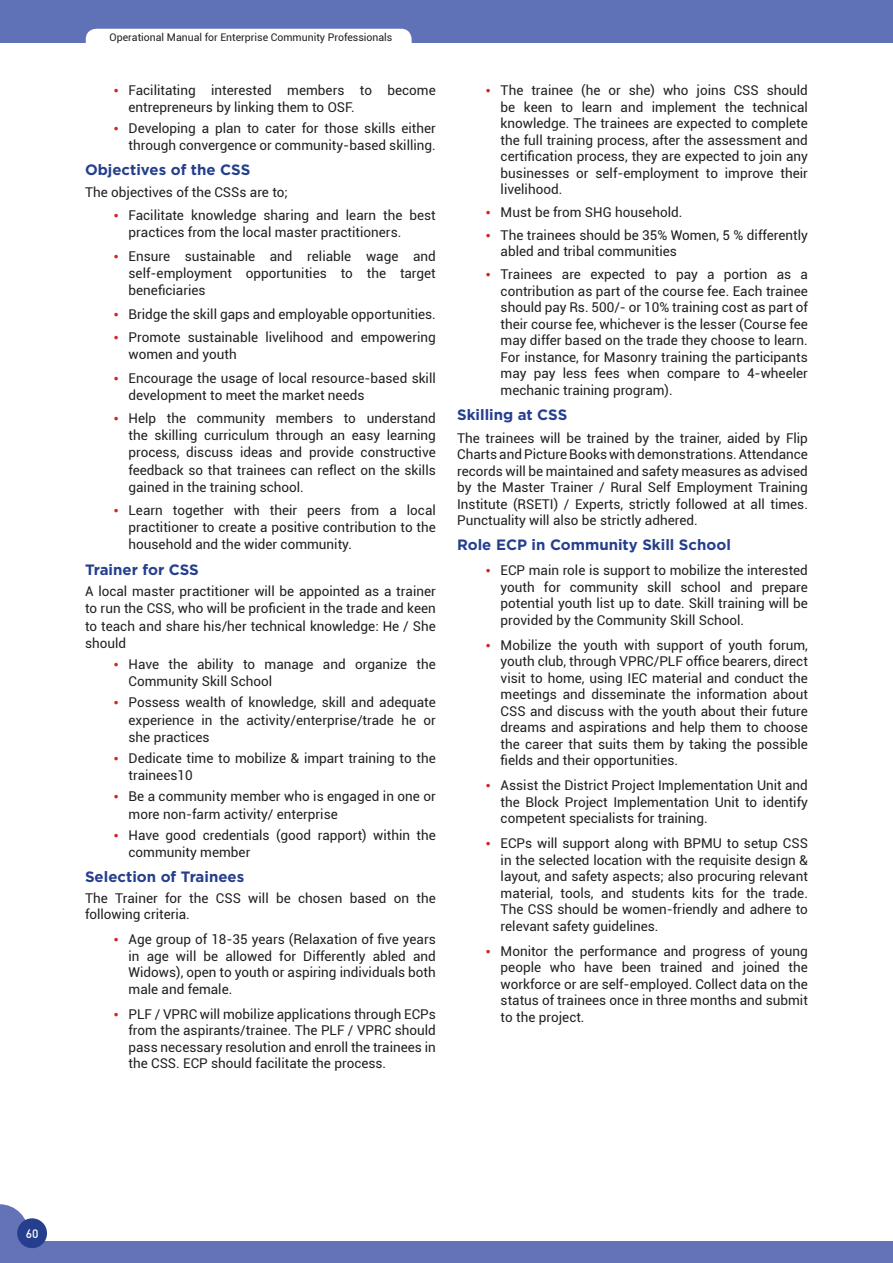
<style>
.page{position:relative;width:893px;height:1263px;background:#fff}
.page>*{position:absolute;margin:0;border:0;box-sizing:border-box;transform-origin:0 0}
.t1{font:700 15px "Gotham";color:#253f8e}
.t2{font:13.5px/16.5px "Roboto";color:#231f20}
.t3{font:500 12px "DIN";color:#fff}
.t4{font:10.5px "Roboto";color:#231f20}
</style>
<div class="page">
<svg style="left:0;top:1204px;width:25px;height:37px"></svg>
<div style="left:0;top:1241px;width:893px;height:22px;background:#6473b7"></div>
<div style="left:0;top:0;width:893px;height:43px;background:#6072b7"></div>
<div style="left:17px;top:1218px;width:30px;height:30px;background:#253f8e;border-radius:50%"></div>
<div style="left:86px;top:29px;width:326px;height:25px;background:#fff;border-radius:10px"></div>
<p class="t4" style="left:110px;top:30px;width:284px">Operational Manual for Enterprise Community Professionals</p>
<p class="t2" style="left:129px;top:81px;width:309px;line-height:17.1px">Facilitating interested members to become entrepreneurs by linking them to OSF.</p>
<p class="t2" style="left:129px;top:119px;width:309px;line-height:17.1px">Developing a plan to cater for those skills either through convergence or community-based skilling.</p>
<p class="t1" style="left:85px;top:161px;width:167px">Objectives of the CSS</p>
<p class="t2" style="left:129px;top:180px;width:309px;line-height:23.5px;text-indent:-44px">The objectives of the CSSs are to;<br>Facilitate knowledge sharing and learn the best</p>
<p class="t2" style="left:129px;top:220px;width:309px;line-height:23.4px">practices from the local master practitioners.<br>Ensure sustainable and reliable wage and</p>
<p class="t2" style="left:129px;top:264px;width:309px;line-height:17.1px">self-employment opportunities to the target beneficiaries</p>
<p class="t2" style="left:129px;top:301px;width:309px;line-height:23.5px">Bridge the skill gaps and employable opportunities.<br>Promote sustainable livelihood and empowering</p>
<p class="t2" style="left:129px;top:342px;width:309px;line-height:23.4px">women and youth<br>Encourage the usage of local resource-based skill</p>
<p class="t2" style="left:129px;top:383px;width:309px;line-height:23.4px">development to meet the market needs<br>Help the community members to understand</p>
<p class="t2" style="left:129px;top:426px;width:309px;line-height:17.1px;text-align:justify">the skilling curriculum through an easy learning process, discuss ideas and provide constructive feedback so that trainees can reflect on the skills gained in the training school.</p>
<p class="t2" style="left:129px;top:501px;width:309px;line-height:17.1px;text-align:justify">Learn together with their peers from a local practitioner to create a positive contribution to the household and the wider community.</p>
<p class="t1" style="left:85px;top:561px;width:115px">Trainer for CSS</p>
<p class="t2" style="left:85px;top:582px;width:352px;line-height:17.1px;text-align:justify">A local master practitioner will be appointed as a trainer to run the CSS, who will be proficient in the trade and keen to teach and share his/her technical knowledge: He / She should</p>
<p class="t2" style="left:129px;top:655px;width:309px;line-height:17.1px">Have the ability to manage and organize the<br>Community Skill School</p>
<p class="t2" style="left:129px;top:693px;width:309px;line-height:17.1px;text-align:justify">Possess wealth of knowledge, skill and adequate experience in the activity/enterprise/trade he or she practices</p>
<p class="t2" style="left:129px;top:749px;width:309px;line-height:17.1px">Dedicate time to mobilize &amp; impart training to the trainees10</p>
<p class="t2" style="left:129px;top:787px;width:309px;line-height:17.1px">Be a community member who is engaged in one or more non-farm activity/ enterprise</p>
<p class="t2" style="left:129px;top:826px;width:309px;line-height:17.1px">H ave good credentials (good rapport) within the community member</p>
<p class="t1" style="left:85px;top:868px;width:161px">Selection of Trainees</p>
<p class="t2" style="left:85px;top:889px;width:352px">The Trainer for the CSS will be chosen based on the following criteria.</p>
<p class="t2" style="left:129px;top:931px;width:309px;text-align:justify">Age group of 18-35 years (Relaxation of five years in age will be allowed for Differently abled and Widows), open to youth or aspiring individuals both male and female.</p>
<p class="t2" style="left:129px;top:1005px;width:309px;text-align:justify">PLF / VPRC will mobilize applications through ECPs from the aspirants/trainee. The PLF / VPRC should pass necessary resolution and enroll the trainees in the CSS. ECP should facilitate the process.</p>
<p class="t2" style="left:501px;top:82px;width:309px;text-align:justify">The trainee (he or she) who joins CSS should be keen to learn and implement the technical knowledge. The trainees are expected to complete the full training process, after the assessment and certification process, they are expected to join any businesses or self-employment to improve their livelihood.</p>
<p class="t2" style="left:501px;top:200px;width:309px;line-height:23px">M ust be from SHG household.<br>The trainees should be 35% Women, 5 % differently</p>
<p class="t2" style="left:501px;top:240px;width:309px;line-height:23px">abled and tribal communities<br>Trainees are expected to pay a portion as a</p>
<p class="t2" style="left:501px;top:282px;width:309px;text-align:justify">contribution as part of the course fee. Each trainee should pay Rs. 500/- or 10% training cost as part of their course fee, whichever is the lesser (Course fee may differ based on the trade they choose to learn.<br>For instance, for Masonry training the participants may pay less fees when compare to 4-wheeler mechanic training program).</p>
<p class="t1" style="left:457px;top:406px;width:112px">Skilling at CSS</p>
<p class="t2" style="left:457px;top:429px;width:352px;text-align:justify">The trainees will be trained by the trainer, aided by Flip Charts and Picture Books with demonstrations. Attendance records will be maintained and safety measures as advised by the Master Trainer / Rural Self Employment Training Institute (RSETI) / Experts, strictly followed at all times.<br>Punctuality will also be strictly adhered.</p>
<p class="t1" style="left:457px;top:536px;width:275px">Role ECP in Community Skill School</p>
<p class="t2" style="left:501px;top:562px;width:309px;text-align:justify">ECP main role is support to mobilize the interested youth for community skill school and prepare potential youth list up to date. Skill training will be provided by the Community Skill School.</p>
<p class="t2" style="left:501px;top:636px;width:309px;text-align:justify">Mobilize the youth with support of youth forum, youth club, through VPRC/PLF office bearers, direct visit to home, using IEC material and conduct the meetings and disseminate the information about CSS and discuss with the youth about their future dreams and aspirations and help them to choose the career that suits them by taking the possible fields and their opportunities.</p>
<p class="t2" style="left:501px;top:777px;width:309px;text-align:justify">Assist the District Project Implementation Unit and the Block Project Implementation Unit to identify competent specialists for training.</p>
<p class="t2" style="left:501px;top:835px;width:309px;text-align:justify">ECPs will support along with BPMU to setup CSS in the selected location with the requisite design &amp; layout, and safety aspects; also procuring relevant material, tools, and students kits for the trade.<br>The CSS should be women-friendly and adhere to relevant safety guidelines.</p>
<p class="t2" style="left:501px;top:942px;width:309px;text-align:justify">Monitor the performance and progress of young people who have been trained and joined the workforce or are self-employed. Collect data on the status of trainees once in three months and submit to the project.</p>
<p class="t3" style="left:26px;top:1225px;width:14px">60</p>
</div>
